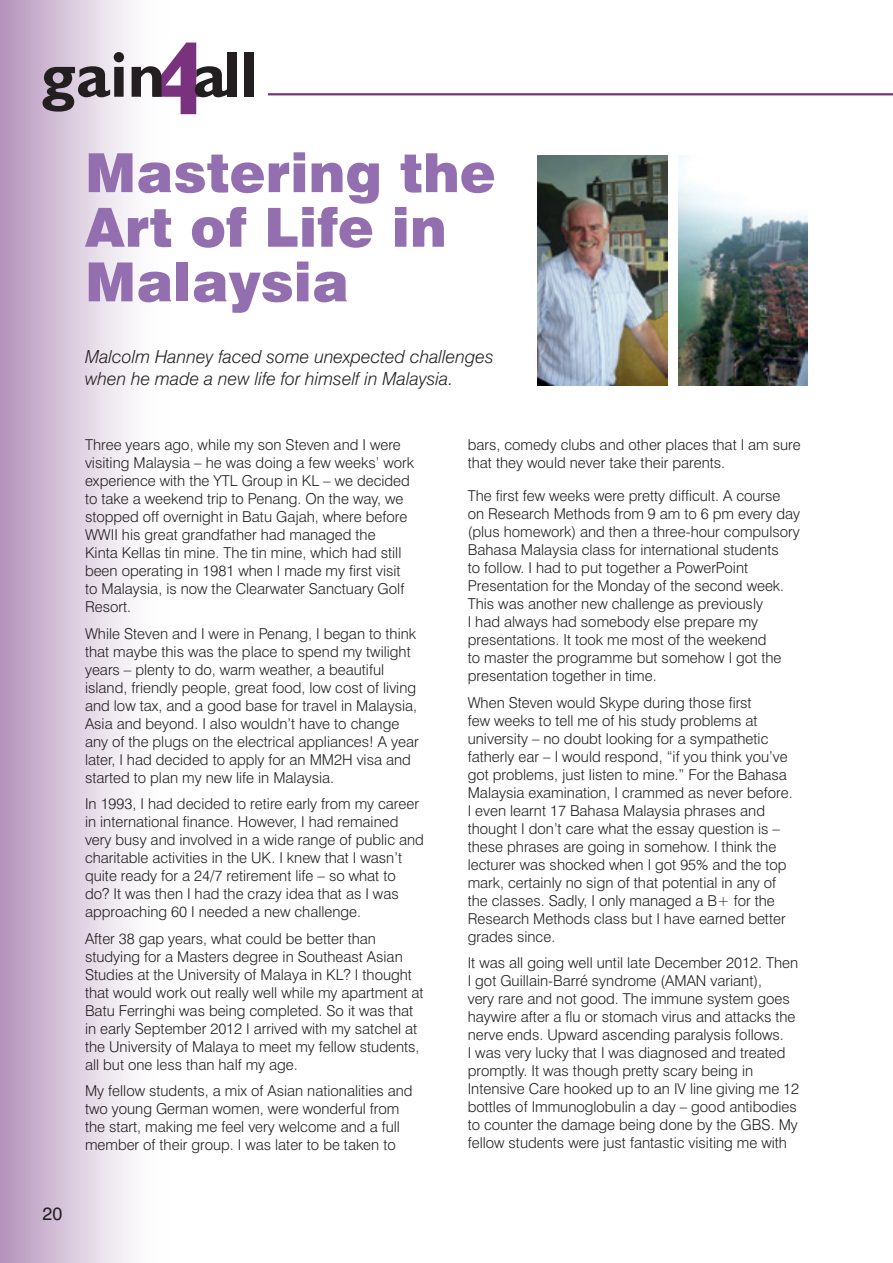
<style>
.page{position:relative;width:893px;height:1263px;background:#fff}
.page>*{position:absolute;margin:0;border:0;box-sizing:border-box;transform-origin:0 0}
.t1{font:900 54px/54.6px "Swiss 721 BT";color:#946fb0}
.t2{font:italic 300 18px/21.6px "Swiss 721 BT";color:#231f20}
.t3{font:18px "Swiss 721 BT";color:#231f20}
.t4{font:300 15px/18px "Swiss 721 BT";color:#231f20}
</style>
<div class="page">
<div style="left:0;top:0;width:170px;height:1263px;background:linear-gradient(to right,#b797bd,#fff)"></div>
<img style="left:538px;top:155px;width:129px;height:231px">
<img style="left:678px;top:155px;width:130px;height:231px">
<svg style="left:43px;top:52px;width:81px;height:60px;background:#978e98"></svg>
<div style="left:227px;top:53px;width:10px;height:44px;background:#231f20"></div>
<div style="left:245px;top:53px;width:9px;height:44px;background:#231f20"></div>
<svg style="left:132px;top:43px;width:95px;height:71px"></svg>
<hr style="left:268px;top:93px;width:625px;height:2px;background:#7a327f">
<p class="t3" style="left:43px;top:1203px;width:21px">20</p>
<h1 class="t1" style="left:85px;top:145px;width:412px">Mastering the<br>Art of Life in<br>Malaysia</h1>
<p class="t2" style="left:85px;top:346px;width:410px">Malcolm Hanney faced some unexpected challenges when he made a new life for himself in Malaysia.</p>
<p class="t4" style="left:85px;top:436px;width:331px">Three years ago, while my son Steven and I were visiting Malaysia – he was doing a few weeks’ work experience with the YTL Group in KL – we decided to take a weekend trip to Penang. On the way, we stopped off overnight in Batu Gajah, where before WWII his great grandfather had managed the<br>Kinta Kellas tin mine. The tin mine, which had still been operating in 1981 when I made my first visit to Malaysia, is now the Clearwater Sanctuary Golf Resort.</p>
<p class="t4" style="left:85px;top:624px;width:335px">While Steven and I were in Penang, I began to think that maybe this was the place to spend my twilight years – plenty to do, warm weather, a beautiful island, friendly people, great food, low cost of living and low tax, and a good base for travel in Malaysia, Asia and beyond. I also wouldn’t have to change any of the plugs on the electrical appliances! A year later, I had decided to apply for an MM2H visa and started to plan my new life in Malaysia.</p>
<p class="t4" style="left:85px;top:795px;width:340px">In 1993, I had decided to retire early from my career in international finance. However, I had remained very busy and involved in a wide range of public and charitable activities in the UK. I knew that I wasn’t quite ready for a 24/7 retirement life – so what to do? It was then I had the crazy idea that as I was approaching 60 I needed a new challenge.</p>
<p class="t4" style="left:85px;top:929px;width:340px">After 38 gap years, what could be better than studying for a Masters degree in Southeast Asian Studies at the University of Malaya in KL? I thought that would work out really well while my apartment at Batu Ferringhi was being completed. So it was that in early September 2012 I arrived with my satchel at the University of Malaya to meet my fellow students, all but one less than half my age.</p>
<p class="t4" style="left:85px;top:1082px;width:329px">My fellow students, a mix of Asian nationalities and two young German women, were wonderful from the start, making me feel very welcome and a full member of their group. I was later to be taken to</p>
<p class="t4" style="left:468px;top:436px;width:335px">bars, comedy clubs and other places that I am sure that they would never take their parents.</p>
<p class="t4" style="left:468px;top:487px;width:334px">The first few weeks were pretty difficult. A course on Research Methods from 9 am to 6 pm every day (plus homework) and then a three-hour compulsory Bahasa Malaysia class for international students<br>to follow. I had to put together a PowerPoint Presentation for the Monday of the second week.<br>This was another new challenge as previously<br>I had always had somebody else prepare my presentations. It took me most of the weekend<br>to master the programme but somehow I got the presentation together in time.</p>
<p class="t4" style="left:468px;top:693px;width:326px">When Steven would Skype during those first<br>few weeks to tell me of his study problems at university – no doubt looking for a sympathetic fatherly ear – I would respond, “if you think you’ve got problems, just listen to mine.” For the Bahasa Malaysia examination, I crammed as never before.<br>I even learnt 17 Bahasa Malaysia phrases and thought I don’t care what the essay question is – these phrases are going in somehow. I think the lecturer was shocked when I got 95% and the top mark, certainly no sign of that potential in any of the classes. Sadly, I only managed a B+ for the Research Methods class but I have earned better grades since.</p>
<p class="t4" style="left:468px;top:954px;width:333px">It was all going well until late December 2012. Then I got Guillain-Barré syndrome (AMAN variant),<br>very rare and not good. The immune system goes haywire after a flu or stomach virus and attacks the nerve ends. Upward ascending paralysis follows.<br>I was very lucky that I was diagnosed and treated promptly. It was though pretty scary being in Intensive Care hooked up to an IV line giving me 12 bottles of Immunoglobulin a day – good antibodies to counter the damage being done by the GBS. My fellow students were just fantastic visiting me with</p>
</div>
